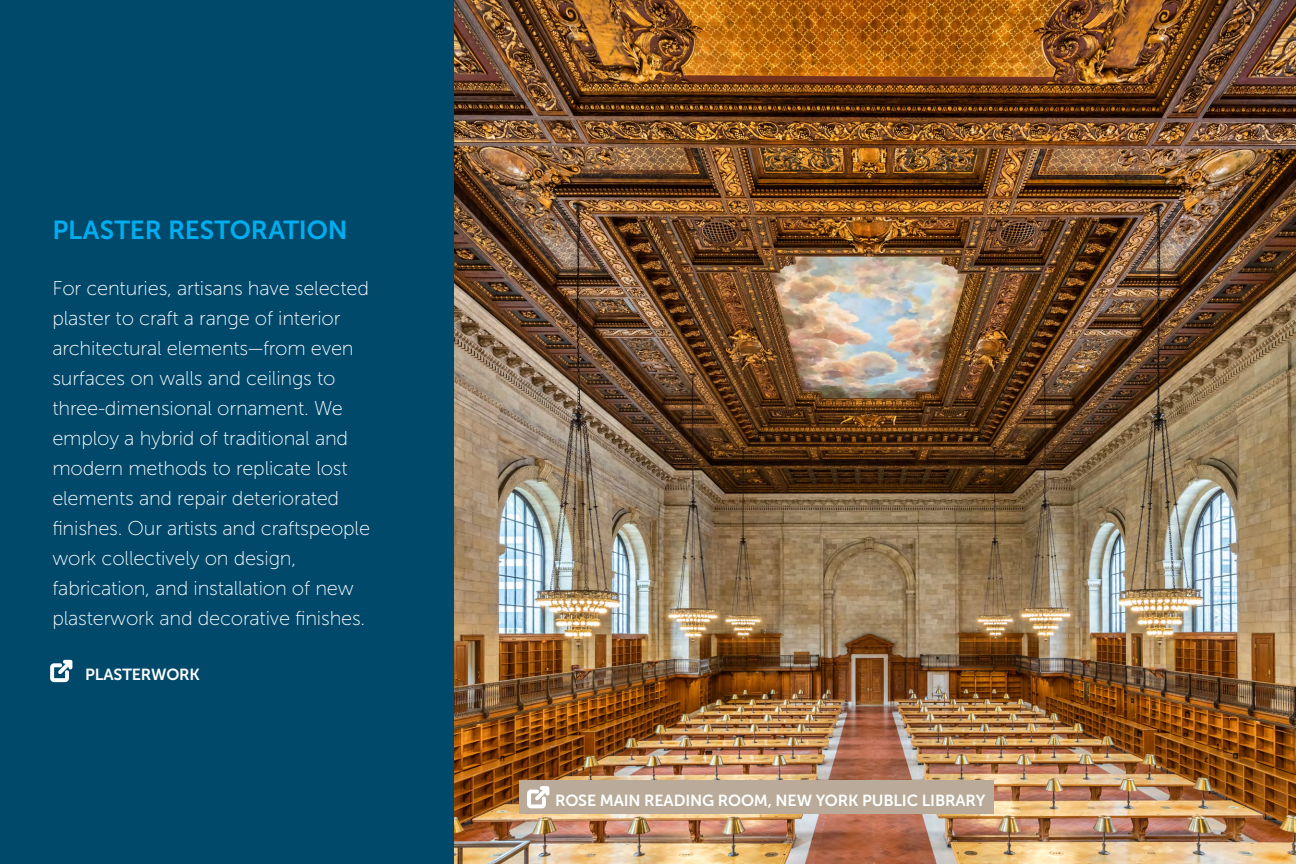
<style>
.page{position:relative;width:1296px;height:864px;background:#fff}
.page>*{position:absolute;margin:0;border:0;box-sizing:border-box;transform-origin:0 0}
.t1{font:26px "Museo Sans 700";letter-spacing:-.005em;color:#00aeef}
.t2{font:20px/30px "Museo Sans 100";letter-spacing:-.01em;color:#fff}
.t3{font:16px "Museo Sans 700";letter-spacing:-.01em;color:#fff}
</style>
<div class="page">
<img style="left:454px;top:0;width:842px;height:864px">
<div style="left:0;top:0;width:454px;height:864px;background:#00496b"></div>
<svg style="left:50px;top:659px;width:23px;height:24px"></svg>
<div style="left:519px;top:780px;width:475px;height:33px;background:#b9aa99"></div>
<svg style="left:527px;top:786px;width:23px;height:23px"></svg>
<h1 class="t1" style="left:52px;top:215px;width:297px">PLASTER RESTORATION</h1>
<p class="t2" style="left:52px;top:274px;width:319px">For centuries, artisans have selected plaster to craft a range of interior architectural elements—from even surfaces on walls and ceilings to three-dimensional ornament. We employ a hybrid of traditional and modern methods to replicate lost elements and repair deteriorated finishes. Our artists and craftspeople work collectively on design, fabrication, and installation of new plasterwork and decorative finishes.</p>
<p class="t3" style="left:85px;top:666px;width:116px">PLASTERWORK</p>
<p class="t3" style="left:555px;top:791px;width:432px">ROSE MAIN READING ROOM, NEW YORK PUBLIC LIBRARY</p>
</div>
